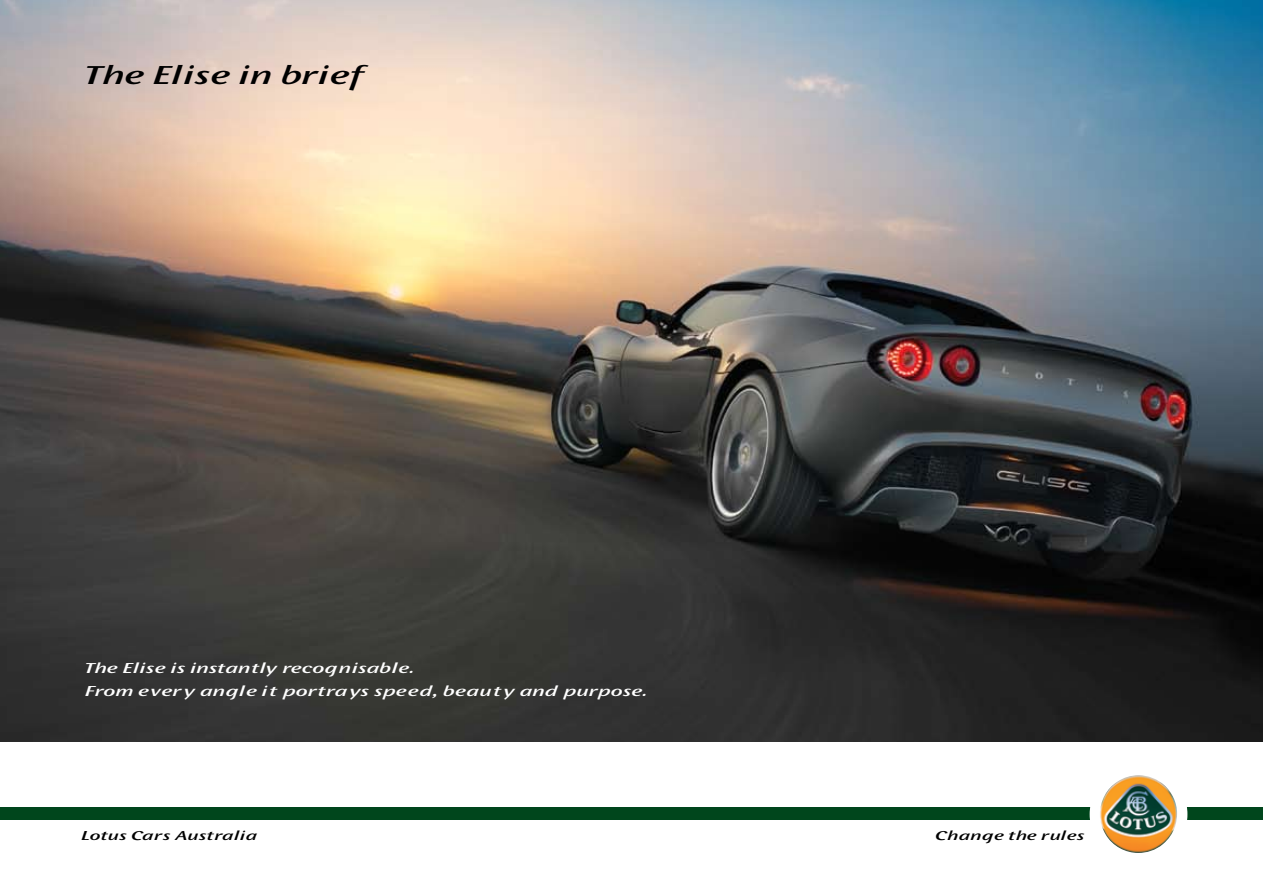
<style>
.page{position:relative;width:1263px;height:893px;background:#fff}
.page>*{position:absolute;margin:0;border:0;box-sizing:border-box;transform-origin:0 0}
.t1{font:italic 27px "Lotus Headline";color:#000}
.t2{font:italic 15px/22.5px "Lotus Headline";color:#fff}
.t3{font:italic 13.5px "Lotus Headline";color:#000}
</style>
<div class="page">
<img style="left:0;top:0;width:1263px;height:741px">
<div style="left:0;top:807px;width:1263px;height:13px;background:#00461c"></div>
<div style="left:1090px;top:765px;width:97px;height:98px;background:#fff;border-radius:50%"></div>
<img style="left:1100px;top:775px;width:77px;height:78px">
<h1 class="t1" style="left:85px;top:60px;width:282px">The Elise in brief</h1>
<p class="t2" style="left:85px;top:657px;width:564px">The Elise is instantly recognisable.<br>From every angle it portrays speed, beauty and purpose.</p>
<p class="t3" style="left:82px;top:828px;width:177px">Lotus Cars Australia</p>
<p class="t3" style="left:935px;top:828px;width:151px">Change the rules</p>
</div>
